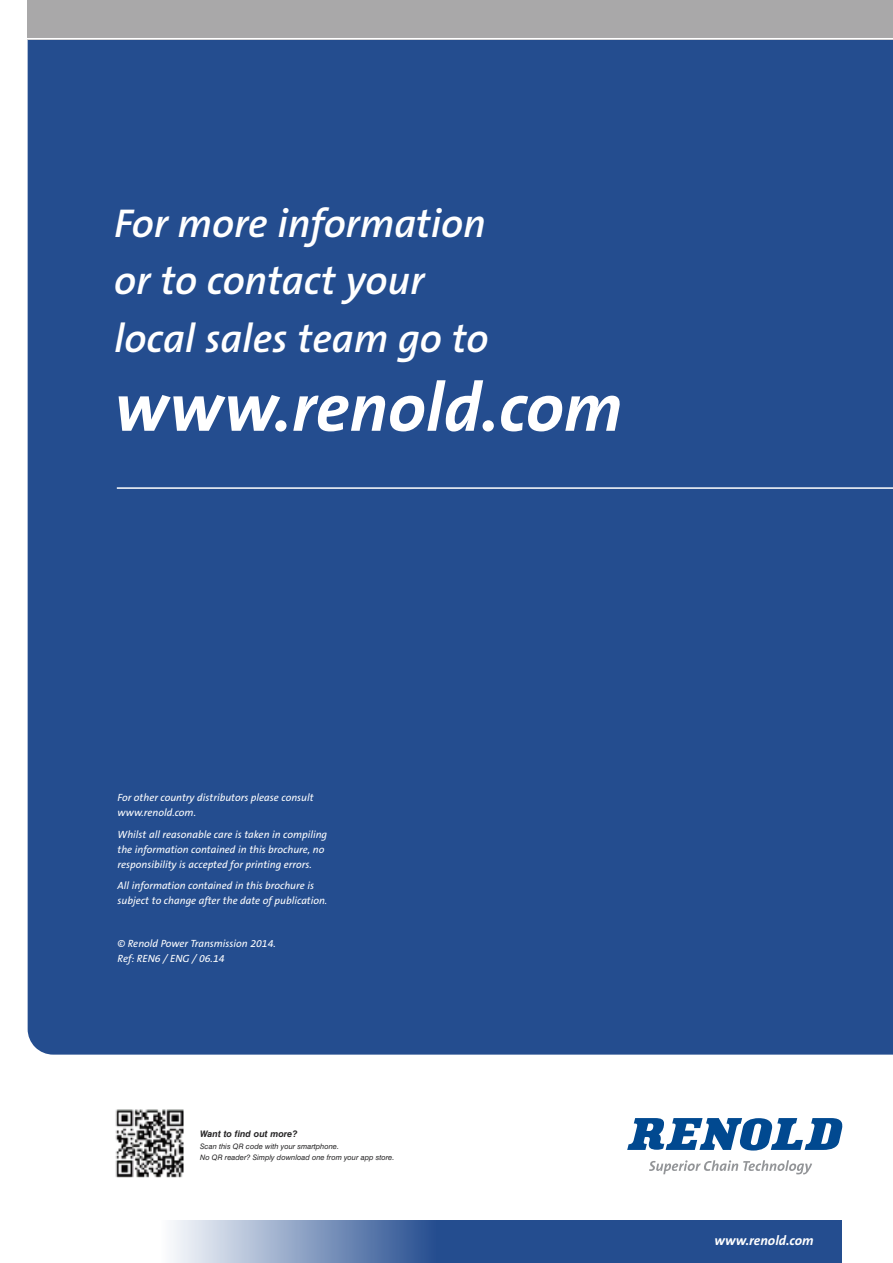
<style>
.page{position:relative;width:893px;height:1263px;background:#fff}
.page>*{position:absolute;margin:0;border:0;box-sizing:border-box;transform-origin:0 0}
.t1{font:italic 700 69.15px "The Sans B7";color:#fff}
.t2{font:italic 600 40.5px/57.4px "The Sans B6";color:#fff}
.t3{font:italic 700 13.5px "The Sans B7";color:#fff}
.t4{font:italic 10.5px/15px "The Sans B5 Plain";color:#fff}
.t5{font:italic 700 9px "Swiss 721 BT";color:#272627}
.t6{font:italic 7.5px/11.1px "Swiss 721 BT";color:#272627}
</style>
<div class="page">
<div style="left:28px;top:39px;width:865px;height:1015px;background:#244d8f"></div>
<div style="left:355px;top:1220px;width:487px;height:43px;background:#244d8f"></div>
<div style="left:162px;top:1220px;width:274px;height:43px;background:linear-gradient(to right,#fcfdfe,#264e90)"></div>
<svg style="left:649px;top:1160px;width:163px;height:14px"></svg>
<svg style="left:627px;top:1118px;width:215px;height:32px"></svg>
<img style="left:115px;top:1109px;width:69px;height:69px">
<hr style="left:117px;top:487px;width:776px;height:2px;background:#fff">
<div style="left:28px;top:0;width:865px;height:39px;background:#a9a8a9"></div>
<hr style="left:0;top:38px;width:893px;height:1px;background:#fff">
<h2 class="t2" style="left:114px;top:196px;width:376px">For more information or to contact your local sales team go to</h2>
<h1 class="t1" style="left:114px;top:371px;width:510px">www.renold.com</h1>
<p class="t4" style="left:118px;top:791px;width:198px">For other country distributors please consult www.renold.com.</p>
<p class="t4" style="left:118px;top:827px;width:211px">Whilst all reasonable care is taken in compiling the information contained in this brochure, no responsibility is accepted for printing errors.</p>
<p class="t4" style="left:118px;top:878px;width:211px">All information contained in this brochure is subject to change after the date of publication.</p>
<p class="t4" style="left:118px;top:936px;width:160px">© Renold Power Transmission 2014.<br>Ref: REN6 / ENG / 06.14</p>
<p class="t5" style="left:200px;top:1128px;width:99px">Want to find out more?</p>
<p class="t6" style="left:200px;top:1140px;width:196px">Scan this QR code with your smartphone.<br>No QR reader? Simply download one from your app store.</p>
<p class="t3" style="left:714px;top:1233px;width:101px">www.renold.com</p>
</div>
